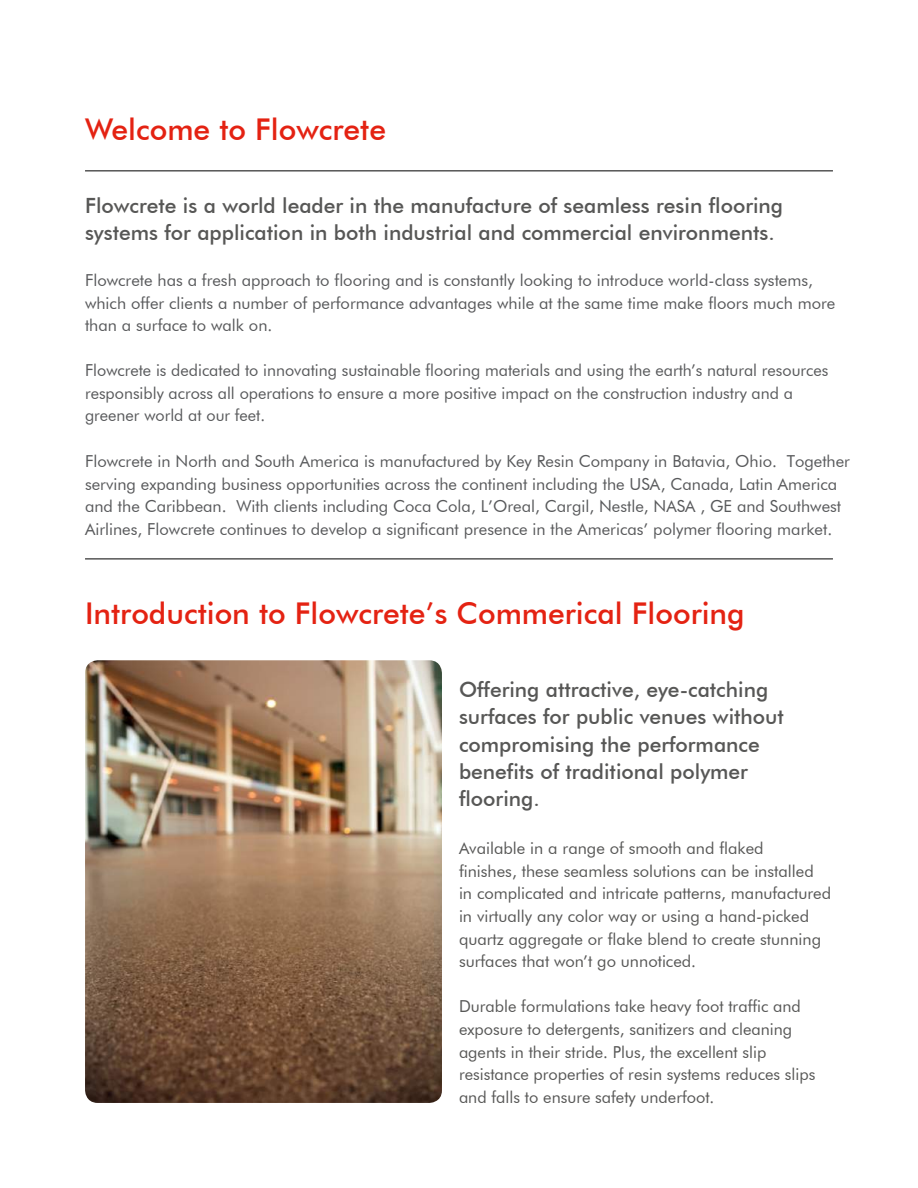
<style>
.page{position:relative;width:918px;height:1188px;background:#fff}
.page>*{position:absolute;margin:0;border:0;box-sizing:border-box;transform-origin:0 0}
.t1{font:500 30px "Futura BT";color:#e42212}
.t2{font:500 21px/27.2px "Futura BT";color:#575756}
.t3{font:16.5px/22.5px "Futura BT";color:#58595b}
.t4{font:16.5px/22.6px "Futura BT";color:#575756}
</style>
<div class="page">
<img style="left:85px;top:660px;width:357px;height:443px">
<hr style="left:85px;top:171px;width:748px;height:1px;background:#000">
<hr style="left:85px;top:559px;width:748px;height:1px;background:#000">
<h1 class="t1" style="left:85px;top:111px;width:302px">Welcome to Flowcrete</h1>
<p class="t2" style="left:85px;top:192px;width:700px">Flowcrete is a world leader in the manufacture of seamless resin flooring systems for application in both industrial and commercial environments.</p>
<p class="t3" style="left:85px;top:269px;width:752px">Flowcrete has a fresh approach to flooring and is constantly looking to introduce world-class systems, which offer clients a number of performance advantages while at the same time make floors much more than a surface to walk on.</p>
<p class="t3" style="left:85px;top:359px;width:745px">Flowcrete is dedicated to innovating sustainable flooring materials and using the earth’s natural resources responsibly across all operations to ensure a more positive impact on the construction industry and a greener world at our feet.</p>
<p class="t3" style="left:85px;top:450px;width:767px">Flowcrete in North and South America is manufactured by Key Resin Company in Batavia, Ohio. Together serving expanding business opportunities across the continent including the USA, Canada, Latin America and the Caribbean. With clients including Coca Cola, L’Oreal, Cargil, Nestle, NASA , GE and Southwest Airlines, Flowcrete continues to develop a significant presence in the Americas’ polymer flooring market.</p>
<h1 class="t1" style="left:85px;top:596px;width:661px">Introduction to Flowcrete’s Commerical Flooring</h1>
<p class="t2" style="left:459px;top:676px;width:326px">Offering attractive, eye-catching surfaces for public venues without compromising the performance benefits of traditional polymer flooring.</p>
<p class="t4" style="left:459px;top:837px;width:374px">Available in a range of smooth and flaked<br>finishes, these seamless solutions can be installed<br>in complicated and intricate patterns, manufactured in virtually any color way or using a hand-picked quartz aggregate or flake blend to create stunning surfaces that won’t go unnoticed.</p>
<p class="t4" style="left:459px;top:995px;width:358px">Durable formulations take heavy foot traffic and exposure to detergents, sanitizers and cleaning agents in their stride. Plus, the excellent slip resistance properties of resin systems reduces slips and falls to ensure safety underfoot.</p>
</div>
